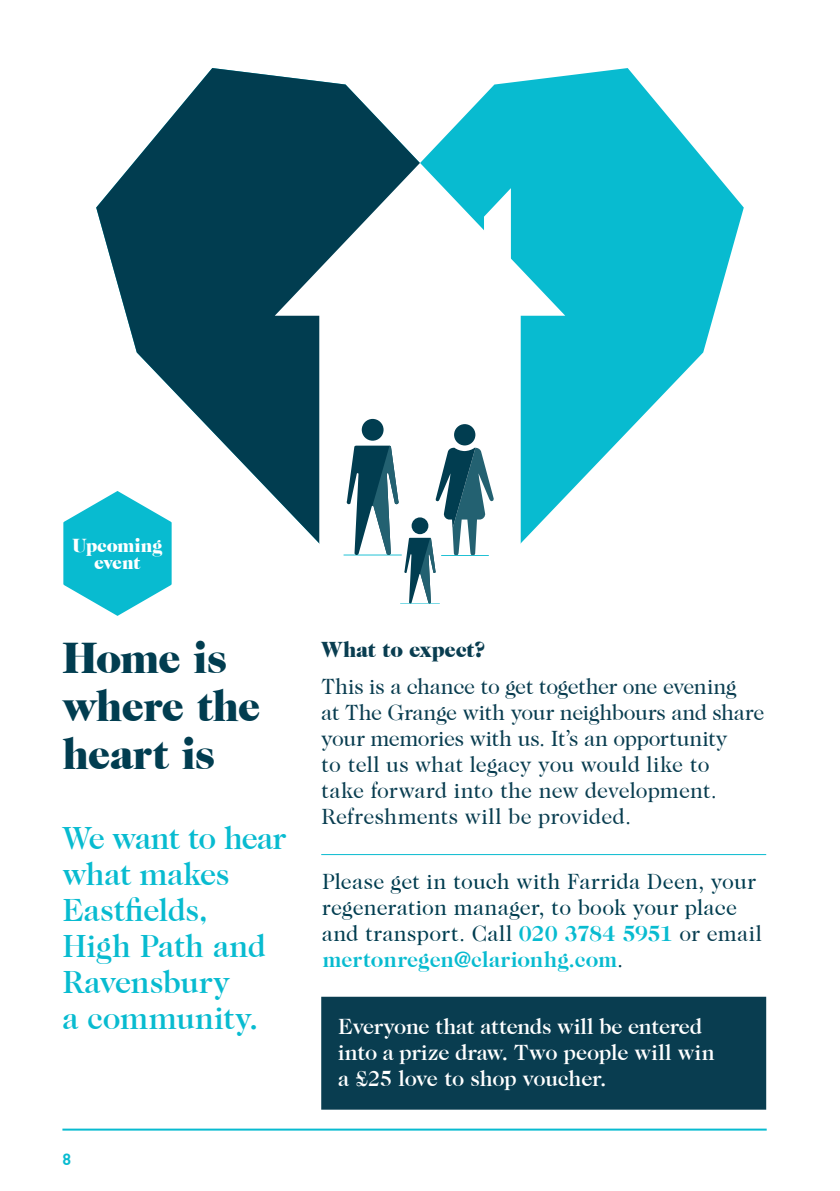
<style>
.page{position:relative;width:840px;height:1191px;background:#fff}
.page>*{position:absolute;margin:0;border:0;box-sizing:border-box;transform-origin:0 0}
.t1{font:900 44px/48px "Caslon 224 Std";letter-spacing:-.025em;color:#013d50}
.t2{font:500 32px/36px "Caslon 224 Std";letter-spacing:-.015em;color:#08bbd0}
.t3{font:22px/26px "Caslon 224 Std";letter-spacing:-.005em;color:#093d50}
.t4{font:22px/26px "Caslon 224 Std";letter-spacing:.01em;color:#013d50}
.t5{font:500 22px/26px "Caslon 224 Std";letter-spacing:-.01em;color:#fff}
.t6{font:900 22px "Caslon 224 Std";letter-spacing:-.015em;color:#093d50}
.t7{font:900 19.2px/17px "Caslon 224 Std";letter-spacing:-.015em;color:#fff;text-align:center}
.t8{font:700 16px "DINOT";color:#08bbd0}
.s1{font-weight:700;color:#08bbd0}
.s2{color:#093d50}
</style>
<div class="page">
<hr style="left:62px;top:1128px;width:704px;height:2px;background:#08bbd0">
<svg style="left:420px;top:68px;width:323px;height:429px;fill:#08bbd0"></svg>
<svg style="left:96px;top:68px;width:324px;height:428px;fill:#013d50"></svg>
<svg style="left:274px;top:163px;width:291px;height:381px"></svg>
<svg style="left:483px;top:188px;width:27px;height:72px"></svg>
<div style="left:361px;top:419px;width:22px;height:22px;background:#013d50;border-radius:50%"></div>
<div style="left:454px;top:424px;width:21px;height:21px;background:#013d50;border-radius:50%"></div>
<svg style="left:343px;top:445px;width:150px;height:159px"></svg>
<hr style="left:321px;top:854px;width:444px;height:1px;background:#08bbd0">
<div style="left:321px;top:996px;width:444px;height:113px;background:#093d50;border:2px solid #093d50"></div>
<svg style="left:63px;top:484px;width:114px;height:132px"></svg>
<p class="t7" style="left:72px;top:537px;width:91px">Upcoming event</p>
<h1 class="t1" style="left:62px;top:633px;width:200px">Home is where the heart is</h1>
<h2 class="t2" style="left:62px;top:819px;width:225px">We want to hear what makes<br>Eastfields,<br>High Path and<br>Ravensbury<br>a community.</h2>
<p class="t8" style="left:62px;top:1147px;width:10px">8</p>
<p class="t6" style="left:321px;top:636px;width:166px">What to expect?</p>
<p class="t3" style="left:321px;top:673px;width:444px">This is a chance to get together one evening<br>at The Grange with your neighbours and share your memories with us. It’s an opportunity<br>to tell us what legacy you would like to<br>take forward into the new development.<br>Refreshments will be provided.</p>
<p class="t4" style="left:321px;top:868px;width:441px">Please get in touch with Farrida Deen, your regeneration manager, to book your place and transport. Call <span class="s1">020 3784 5951</span> <span class="s2">or email </span><span class="s1">mertonregen@clarionhg.com</span><span class="s2">.</span></p>
<p class="t5" style="left:338px;top:1013px;width:378px">Everyone that attends will be entered into a prize draw. Two people will win a £25 love to shop voucher.</p>
</div>
